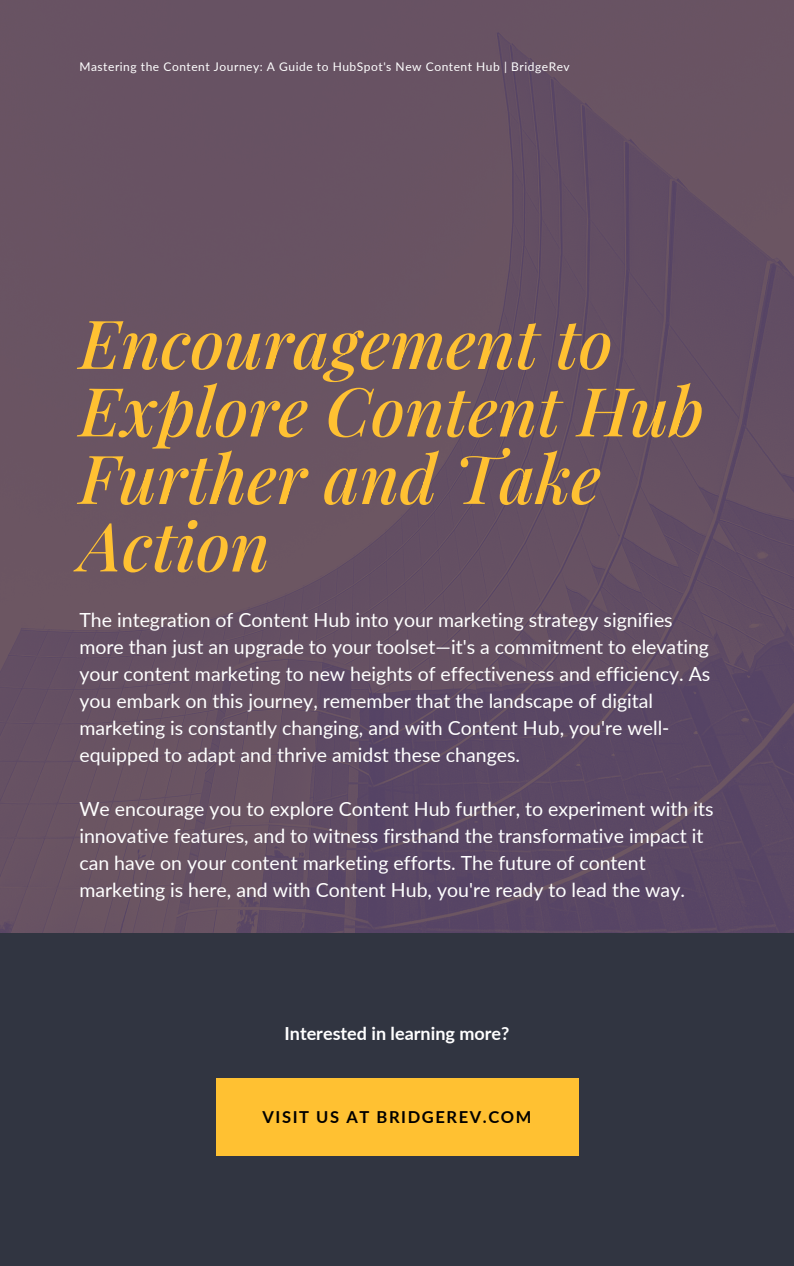
<style>
.page{position:relative;width:794px;height:1266px;background:#fff}
.page>*{position:absolute;margin:0;border:0;box-sizing:border-box;transform-origin:0 0}
.t1{font:italic 500 67.5px/67.5px "Playfair Display";color:#ffc132}
.t2{font:19.5px/27px "Lato";color:#fff}
.t3{font:700 18px "Lato";color:#fff}
.t4{font:700 16.5px "Lato";letter-spacing:.095em;color:#000}
.t5{font:12px "Lato";letter-spacing:.045em;color:#fff}
</style>
<div class="page">
<div style="left:0;top:0;width:793px;height:1266px;background:#313541"></div>
<div style="left:0;top:0;width:793px;height:933px;background:linear-gradient(to right,#6a5462,#604c64)"></div>
<div style="left:215px;top:1078px;width:363px;height:78px;background:#ffc132"></div>
<p class="t5" style="left:79px;top:59px;width:491px">Mastering the Content Journey: A Guide to HubSpot's New Content Hub | BridgeRev</p>
<h1 class="t1" style="left:79px;top:307px;width:625px">Encouragement to<br>Explore Content Hub<br>Further and Take<br>Action</h1>
<p class="t2" style="left:79px;top:605px;width:632px">The integration of Content Hub into your marketing strategy signifies more than just an upgrade to your toolset—it's a commitment to elevating your content marketing to new heights of effectiveness and efficiency. As you embark on this journey, remember that the landscape of digital marketing is constantly changing, and with Content Hub, you're well&shy;equipped to adapt and thrive amidst these changes.</p>
<p class="t2" style="left:79px;top:794px;width:635px">We encourage you to explore Content Hub further, to experiment with its innovative features, and to witness firsthand the transformative impact it can have on your content marketing efforts. The future of content marketing is here, and with Content Hub, you're ready to lead the way.</p>
<p class="t3" style="left:284px;top:1022px;width:226px">Interested in learning more?</p>
<p class="t4" style="left:262px;top:1106px;width:270px">VISIT US AT BRIDGEREV.COM</p>
</div>
